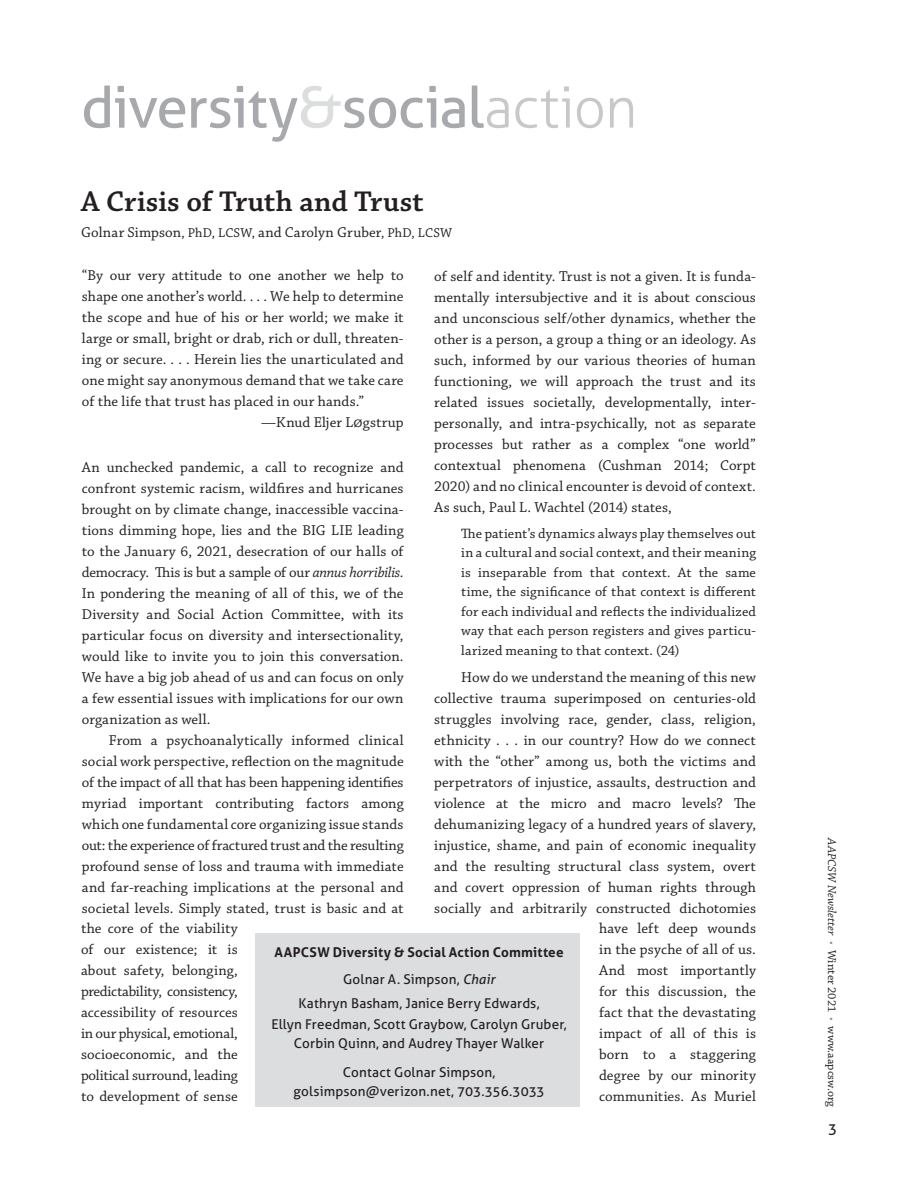
<style>
.page{position:relative;width:918px;height:1188px;background:#fff}
.page>*{position:absolute;margin:0;border:0;box-sizing:border-box;transform-origin:0 0}
.t1{font:57px "Aller";letter-spacing:-.02em;color:#a8a9ad}
.t2{font:600 30px "Chaparral Pro";letter-spacing:.005em;color:#231f20}
.t3{font:15px/21px "Chaparral Pro";letter-spacing:.005em;color:#231f20;text-align:justify}
.t4{font:15px "Aller";color:#231f20}
.t5{font:14.25px/19.5px "Chaparral Pro";letter-spacing:.01em;color:#231f20;text-align:justify}
.t6{font:13.5px/21px "Aller";letter-spacing:.01em;color:#231f20;text-align:center}
.t7{font:700 13.5px/27px "Aller";letter-spacing:.015em;color:#231f20;text-align:center}
.t8{font:12px "Chaparral Pro";color:#231f20}
.s1{color:#dcdddf}
.s2{font-weight:300;color:#c7c8ca}
.s3{font-size:13.5px}
.s4{font-weight:400}
.s5{font-weight:400;font-style:italic}
.s6{font-style:italic}
.s7{color:#939598}
</style>
<div class="page">
<div style="left:256px;top:933px;width:324px;height:174px;background:#dcdddf"></div>
<h1 class="t1" style="left:81px;top:73px;width:558px">diversity<span class="s1">&amp;</span>social<span class="s2">action</span></h1>
<h2 class="t2" style="left:81px;top:185px;width:344px">A Crisis of Truth and Trust</h2>
<p class="t3" style="left:81px;top:222px;width:373px">Golnar Simpson<span class="s3">, PhD, LCSW,</span> and Carolyn Gruber<span class="s3">, PhD, LCSW</span></p>
<p class="t3" style="left:434px;top:267px;width:323px">of self and identity. Trust is not a given. It is funda&shy;mentally intersubjective and it is about conscious and unconscious self/other dynamics, whether the other is a person, a group a thing or an ideology. As such, informed by our various theories of human functioning, we will approach the trust and its related issues societally, developmentally, inter&shy;personally, and intra-psychically, not as separate processes but rather as a complex “one world” contextual phenomena (Cushman 2014; Corpt 2020) and no clinical encounter is devoid of context.<br>As such, Paul L. Wachtel (2014) states,</p>
<p class="t5" style="left:461px;top:524px;width:296px">The patient’s dynamics always play themselves out in a cultural and social context, and their meaning is inseparable from that context. At the same time, the significance of that context is different for each individual and reflects the individualized way that each person registers and gives particu&shy;larized meaning to that context. (24)</p>
<p class="t3" style="left:434px;top:667px;width:323px;text-indent:27px">How do we understand the meaning of this new collective trauma superimposed on centuries-old struggles involving race, gender, class, religion, ethnicity . . . in our country? How do we connect with the “other” among us, both the victims and perpetrators of injustice, assaults, destruction and violence at the micro and macro levels? The dehumanizing legacy of a hundred years of slavery, injustice, shame, and pain of economic inequality and the resulting structural class system, overt and covert oppression of human rights through socially and arbitrarily constructed dichotomies</p>
<p class="t7" style="left:275px;top:938px;width:291px">AAPCSW Diversity &amp; Social Action Committee<br><span class="s4">Golnar A. Simpson,</span> <span class="s5">Chair</span></p>
<p class="t6" style="left:271px;top:992px;width:297px">Kathryn Basham, Janice Berry Edwards,<br>Ellyn Freedman, Scott Graybow, Carolyn Gruber,</p>
<p class="t6" style="left:294px;top:1029px;width:252px;line-height:28.5px">Corbin Quinn, and Audrey Thayer Walker<br>Contact Golnar Simpson,</p>
<p class="t6" style="left:293px;top:1081px;width:253px">golsimpson@verizon.net, 703.356.3033</p>
<p class="t3" style="left:82px;top:266px;width:323px">“By our very attitude to one another we help to</p>
<p class="t3" style="left:82px;top:287px;width:323px">shape one another’s world. . . . We help to determine</p>
<p class="t3" style="left:82px;top:308px;width:323px">the scope and hue of his or her world; we make it</p>
<p class="t3" style="left:82px;top:329px;width:323px">large or small, bright or drab, rich or dull, threaten-</p>
<p class="t3" style="left:82px;top:350px;width:323px">ing or secure. . . . Herein lies the unarticulated and</p>
<p class="t3" style="left:82px;top:371px;width:323px">one might say anonymous demand that we take care</p>
<p class="t3" style="left:82px;top:392px;width:284px">of the life that trust has placed in our hands.”</p>
<p class="t3" style="left:261px;top:413px;width:144px">—Knud Eljer LØgstrup</p>
<p class="t3" style="left:82px;top:458px;width:323px">An unchecked pandemic, a call to recognize and confront systemic racism, wildfires and hurricanes brought on by climate change, inaccessible vaccina&shy;tions dimming hope, lies and the BIG LIE leading to the January 6, 2021, desecration of our halls of democracy. This is but a sample of our <span class="s6">annus horribilis</span>.<br>In pondering the meaning of all of this, we of the Diversity and Social Action Committee, with its particular focus on diversity and intersectionality, would like to invite you to join this conversation.<br>We have a big job ahead of us and can focus on only a few essential issues with implications for our own organization as well.</p>
<p class="t3" style="left:82px;top:731px;width:323px;text-indent:27px">From a psychoanalytically informed clinical social work perspective, reflection on the magnitude of the impact of all that has been happening identifies myriad important contributing factors among which one fundamental core organizing issue stands out: the experience of fractured trust and the resulting profound sense of loss and trauma with immediate and far-reaching implications at the personal and societal levels. Simply stated, trust is basic and at</p>
<p class="t3" style="left:81px;top:918px;width:158px">the core of the viability of our existence; it is about safety, belonging, predictability, consistency, accessibility of resources in our physical, emotional, socioeconomic, and the political surround, leading to development of sense</p>
<p class="t3" style="left:599px;top:918px;width:158px">have left deep wounds in the psyche of all of us.<br>And most importantly for this discussion, the fact that the devastating impact of all of this is born to a staggering degree by our minority communities. As Muriel</p>
<p class="t8" style="left:839px;top:838px;width:270px;rotate:90deg"><span class="s6">AAPCSW Newsletter</span> <span class="s7">•</span> Winter 2021 <span class="s7">•</span> www.aapcsw.org</p>
<p class="t4" style="left:828px;top:1120px;width:10px">3</p>
</div>
